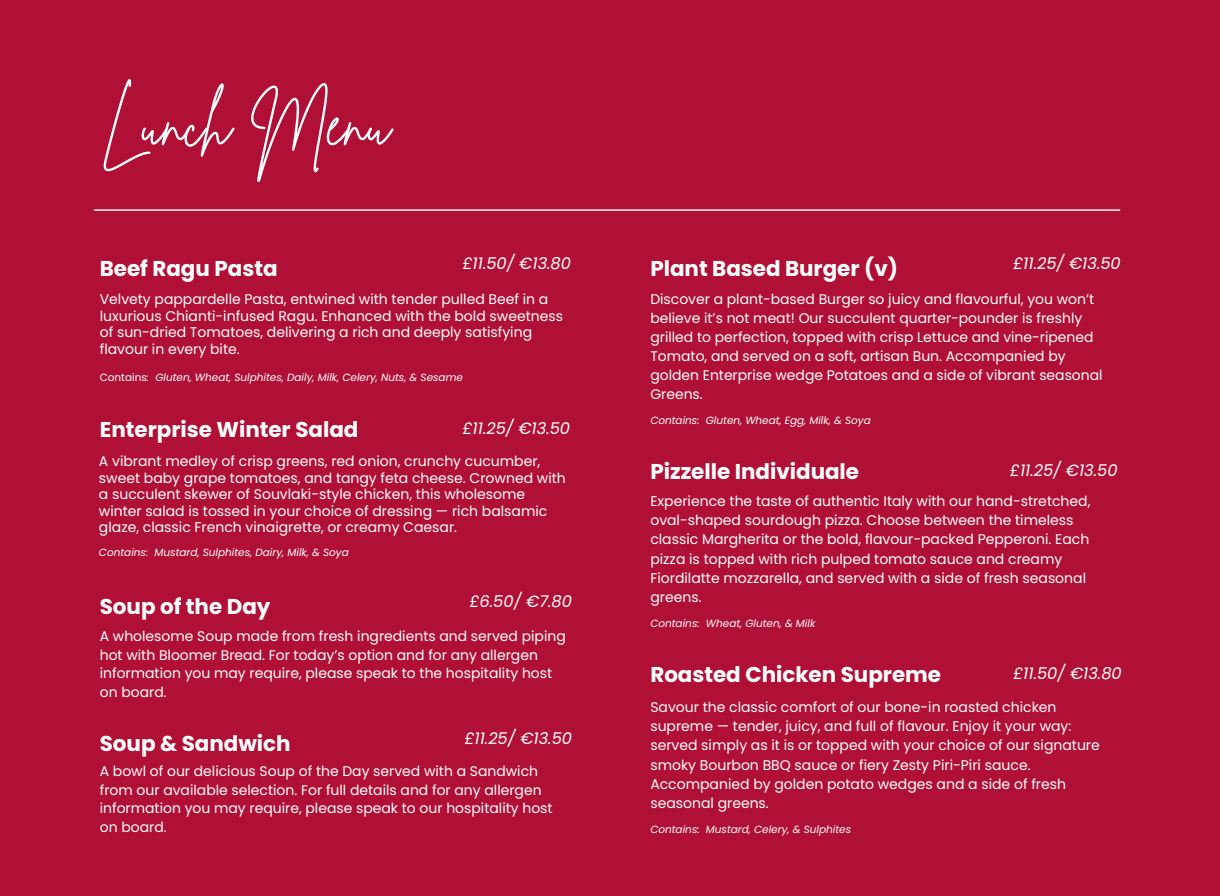
<style>
.page{position:relative;width:1220px;height:896px;background:#fff}
.page>*{position:absolute;margin:0;border:0;box-sizing:border-box;transform-origin:0 0}
.t1{font:61.6px "Brittany Signature";color:#fff}
.t2{font:700 21.4px "Poppins";color:#fff}
.t3{font:italic 16.2px "Poppins";color:#fff}
.t4{font:14px/19.2px "Poppins";color:#fff}
.t5{font:italic 10.4px "Poppins";color:#fff}
.s1{font-style:normal}
</style>
<div class="page">
<div style="left:0;top:0;width:1220px;height:895px;background:#b11036"></div>
<hr style="left:94px;top:209px;width:1025px;height:2px;background:#f0f3f7">
<h1 class="t1" style="left:101px;top:83px;width:291px">Lunch Menu</h1>
<h4 class="t3" style="left:462px;top:251px;width:110px">£11.50/ €13.80</h4>
<p class="t2" style="left:650px;top:253px;width:249px">Plant Based Burger (v)</p>
<h2 class="t4" style="left:650px;top:289px;width:454px">Discover a plant-based Burger so juicy and flavourful, you won’t believe it’s not meat! Our succulent quarter-pounder is freshly grilled to perfection, topped with crisp Lettuce and vine-ripened Tomato, and served on a soft, artisan Bun. Accompanied by golden Enterprise wedge Potatoes and a side of vibrant seasonal Greens.</h2>
<h3 class="t5" style="left:650px;top:413px;width:222px">Contains: Gluten, Wheat, Egg, Milk, &amp; Soya</h3>
<h4 class="t3" style="left:1013px;top:251px;width:109px">£11.25/ €13.50</h4>
<p class="t2" style="left:100px;top:253px;width:179px">Beef Ragu Pasta</p>
<h2 class="t4" style="left:100px;top:291px;width:465px;line-height:16.6px">Velvety pappardelle Pasta, entwined with tender pulled Beef in a luxurious Chianti-infused Ragu. Enhanced with the bold sweetness of sun-dried Tomatoes, delivering a rich and deeply satisfying flavour in every bite.</h2>
<h3 class="t5" style="left:100px;top:370px;width:365px"><span class="s1">Contains</span>: Gluten, Wheat, Sulphites, Daily, Milk, Celery, Nuts, &amp; Sesame</h3>
<h4 class="t3" style="left:462px;top:417px;width:109px">£11.25/ €13.50</h4>
<p class="t2" style="left:100px;top:415px;width:260px">Enterprise Winter Salad</p>
<h2 class="t4" style="left:99px;top:453px;width:468px;line-height:16.6px">A vibrant medley of crisp greens, red onion, crunchy cucumber, sweet baby grape tomatoes, and tangy feta cheese. Crowned with a succulent skewer of Souvlaki-style chicken, this wholesome winter salad is tossed in your choice of dressing — rich balsamic glaze, classic French vinaigrette, or creamy Caesar.</h2>
<h3 class="t5" style="left:99px;top:545px;width:251px">Contains: Mustard, Sulphites, Dairy, Milk, &amp; Soya</h3>
<h2 class="t3" style="left:1010px;top:458px;width:109px">£11.25/ €13.50</h2>
<h2 class="t2" style="left:650px;top:456px;width:210px">Pizzelle Individuale</h2>
<h3 class="t4" style="left:650px;top:491px;width:441px">Experience the taste of authentic Italy with our hand-stretched, oval-shaped sourdough pizza. Choose between the timeless classic Margherita or the bold, flavour-packed Pepperoni. Each pizza is topped with rich pulped tomato sauce and creamy Fiordilatte mozzarella, and served with a side of fresh seasonal greens.</h3>
<h4 class="t5" style="left:650px;top:616px;width:167px">Contains: Wheat, Gluten, &amp; Milk</h4>
<p class="t3" style="left:469px;top:589px;width:104px">£6.50/ €7.80</p>
<h3 class="t2" style="left:100px;top:591px;width:172px">Soup of the Day</h3>
<h4 class="t4" style="left:100px;top:627px;width:467px;line-height:18.6px">A wholesome Soup made from fresh ingredients and served piping hot with Bloomer Bread. For today’s option and for any allergen information you may require, please speak to the hospitality host on board.</h4>
<p class="t3" style="left:1013px;top:661px;width:110px">£11.50/ €13.80</p>
<h2 class="t2" style="left:650px;top:659px;width:292px">Roasted Chicken Supreme</h2>
<h3 class="t4" style="left:650px;top:697px;width:451px">Savour the classic comfort of our bone-in roasted chicken supreme — tender, juicy, and full of flavour. Enjoy it your way: served simply as it is or topped with your choice of our signature smoky Bourbon BBQ sauce or fiery Zesty Piri-Piri sauce.<br>Accompanied by golden potato wedges and a side of fresh seasonal greens.</h3>
<h4 class="t5" style="left:650px;top:822px;width:202px">Contains: Mustard, Celery, &amp; Sulphites</h4>
<h4 class="t3" style="left:464px;top:726px;width:109px">£11.25/ €13.50</h4>
<h2 class="t2" style="left:100px;top:728px;width:192px">Soup &amp; Sandwich</h2>
<h3 class="t4" style="left:100px;top:761px;width:454px;line-height:18.6px">A bowl of our delicious Soup of the Day served with a Sandwich from our available selection. For full details and for any allergen information you may require, please speak to our hospitality host on board.</h3>
</div>
